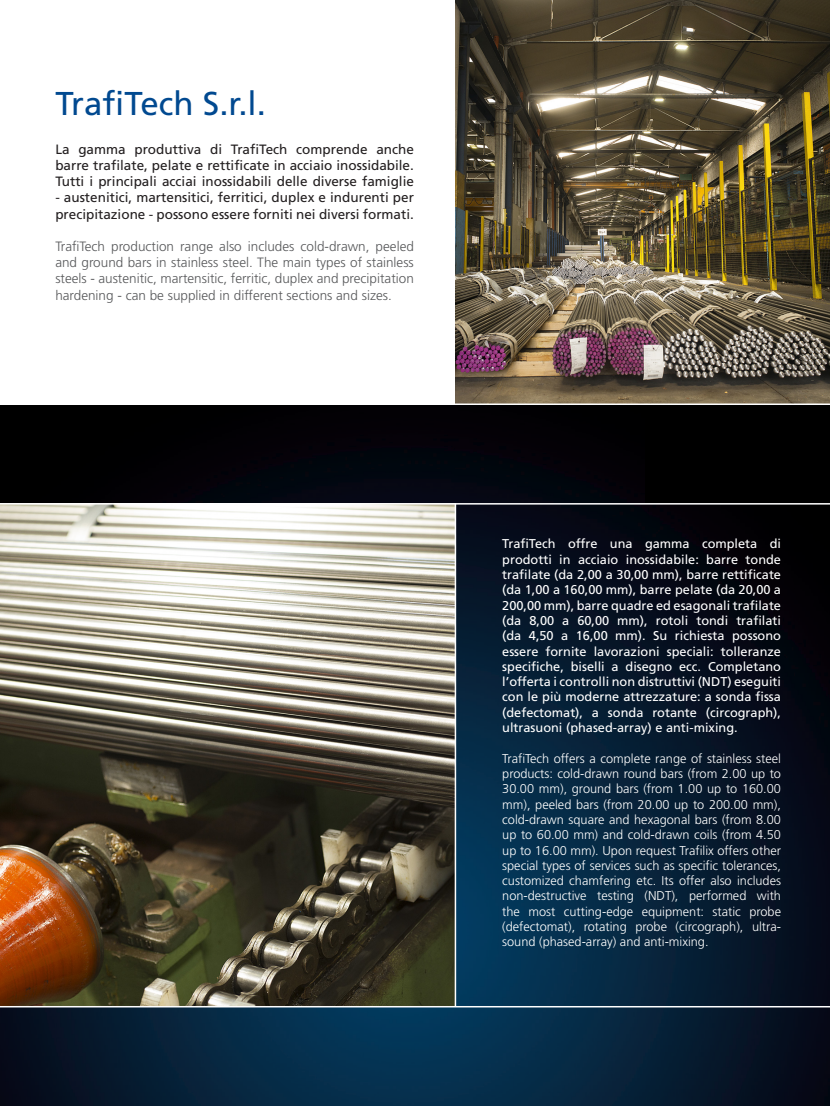
<style>
.page{position:relative;width:830px;height:1106px;background:#fff}
.page>*{position:absolute;margin:0;border:0;box-sizing:border-box;transform-origin:0 0}
.t1{font:33px "Frutiger";color:#014990}
.t2{font:13.5px/16.2px "Frutiger";color:#231f20;text-align:justify}
.t3{font:300 13.5px/16.2px "Frutiger";color:#57585a;text-align:justify}
.t4{font:300 12.75px/15.3px "Frutiger";color:#fff;text-align:justify}
.t5{font:12.75px/15.3px "Frutiger";color:#fff;text-align:justify}
</style>
<div class="page">
<img style="left:456px;top:504px;width:373px;height:502px">
<img style="left:0;top:504px;width:454px;height:502px">
<img style="left:455px;top:0;width:374px;height:403px">
<svg style="left:0;top:1007px;width:829px;height:99px;background:#06233c"></svg>
<svg style="left:0;top:403px;width:829px;height:101px;background:#08080c"></svg>
<p class="t1" style="left:55px;top:84px;width:212px">TrafiTech S.r.l.</p>
<p class="t2" style="left:55px;top:141px;width:360px">La gamma produttiva di TrafiTech comprende anche barre trafilate, pelate e rettificate in acciaio inossidabile.<br>Tutti i principali acciai inossidabili delle diverse famiglie</p>
<p class="t2" style="left:55px;top:189px;width:360px">- austenitici, martensitici, ferritici, duplex e indurenti per precipitazione - possono essere forniti nei diversi formati.</p>
<p class="t3" style="left:55px;top:238px;width:360px">TrafiTech production range also includes cold-drawn, peeled and ground bars in stainless steel. The main types of stainless steels - austenitic, martensitic, ferritic, duplex and precipitation hardening - can be supplied in different sections and sizes.</p>
<p class="t5" style="left:502px;top:536px;width:280px">TrafiTech offre una gamma completa di prodotti in acciaio inossidabile: barre tonde trafilate (da 2,00 a 30,00 mm), barre rettificate (da 1,00 a 160,00 mm), barre pelate (da 20,00 a 200,00 mm), barre quadre ed esagonali trafilate (da 8,00 a 60,00 mm), rotoli tondi trafilati (da 4,50 a 16,00 mm). Su richiesta possono essere fornite lavorazioni speciali: tolleranze specifiche, biselli a disegno ecc. Completano l’offerta i controlli non distruttivi (NDT) eseguiti con le più moderne attrezzature: a sonda fissa (defectomat), a sonda rotante (circograph), ultrasuoni (phased-array) e anti-mixing.</p>
<p class="t4" style="left:502px;top:750px;width:280px">TrafiTech offers a complete range of stainless steel products: cold-drawn round bars (from 2.00 up to 30.00 mm), ground bars (from 1.00 up to 160.00 mm), peeled bars (from 20.00 up to 200.00 mm), cold-drawn square and hexagonal bars (from 8.00 up to 60.00 mm) and cold-drawn coils (from 4.50 up to 16.00 mm). Upon request Trafilix offers other special types of services such as specific tolerances, customized chamfering etc. Its offer also includes non-destructive testing (NDT), performed with the most cutting-edge equipment: static probe (defectomat), rotating probe (circograph), ultra&shy;sound (phased-array) and anti-mixing.</p>
</div>
